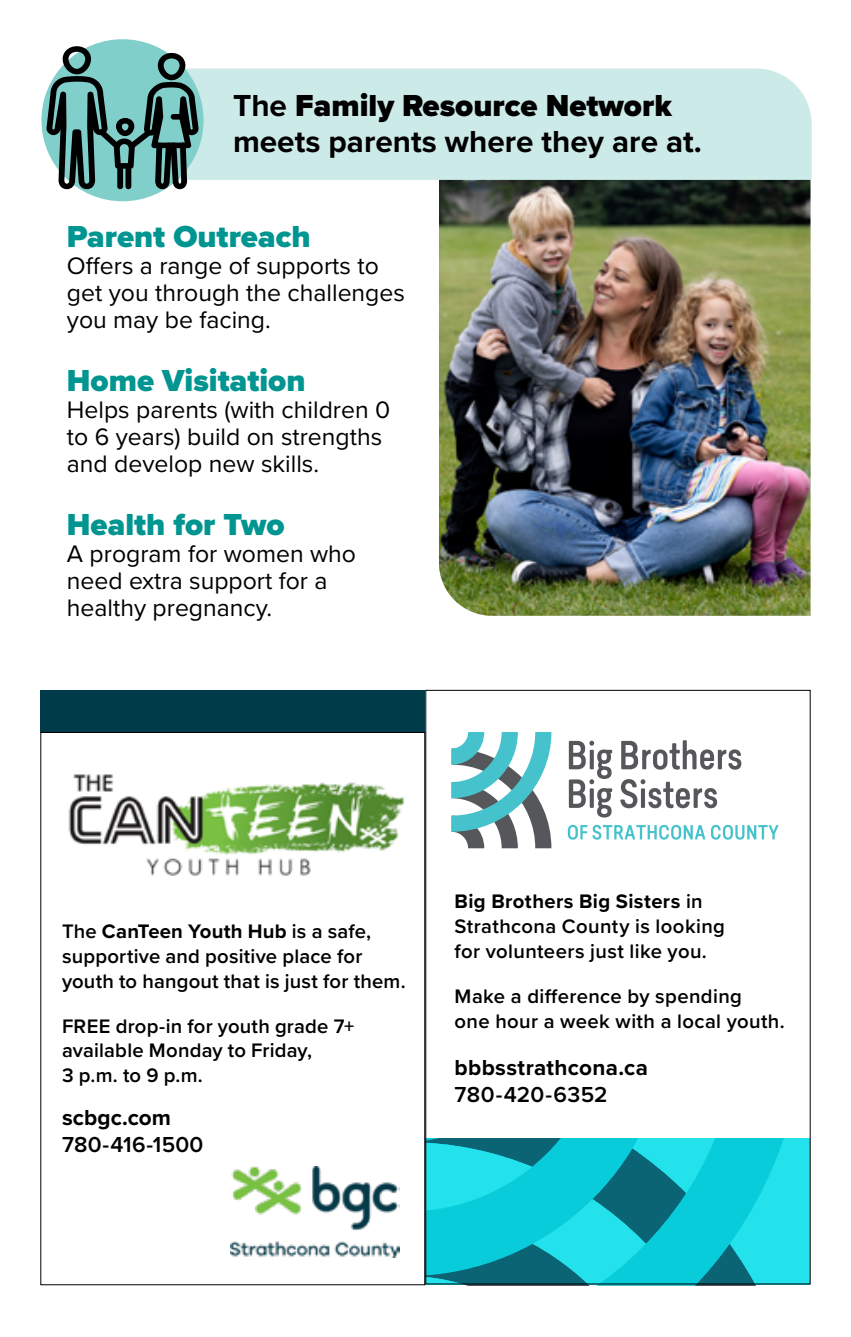
<style>
.page{position:relative;width:851px;height:1337px;background:#fff}
.page>*{position:absolute;margin:0;border:0;box-sizing:border-box;transform-origin:0 0}
.Body{font:700 31.5px/36px "Proxima Nova";color:#000}
.Body-2{font:900 31.5px "Proxima Nova";color:#009591}
.Body-3{font:24.75px/27px "Proxima Nova";color:#000}
.Program_detail_-_Date_time{font:700 22.5px/27px "Proxima Nova";letter-spacing:.015em;color:#000}
.Program_detail_-_Date_time-2{font:600 22.5px/27px "Proxima Nova";letter-spacing:.01em;color:#000}
.Program_detail_-_Date_time-3{font:600 20.25px/24.8px "Proxima Nova";letter-spacing:.015em;color:#000}
.s1{font-weight:900}
.s2{font-weight:700}
.s3{font-weight:600}
</style>
<div class="page">
<img style="left:439px;top:180px;width:371px;height:435px">
<img style="left:68px;top:774px;width:336px;height:102px">
<div style="left:40px;top:690px;width:385px;height:42px;background:#003b4a"></div>
<svg style="left:670px;top:1138px;width:134px;height:147px;background:#14ccd8"></svg>
<svg style="left:425px;top:1138px;width:245px;height:147px;background:#11b5c2"></svg>
<div style="left:199px;top:68px;width:612px;height:112px;background:#cceae7"></div>
<img style="left:230px;top:1166px;width:170px;height:91px">
<svg style="left:451px;top:732px;width:100px;height:116px"></svg>
<svg style="left:621px;top:740px;width:120px;height:29px"></svg>
<svg style="left:569px;top:740px;width:43px;height:77px"></svg>
<svg style="left:620px;top:779px;width:97px;height:29px"></svg>
<svg style="left:568px;top:825px;width:137px;height:14px"></svg>
<svg style="left:711px;top:825px;width:67px;height:14px"></svg>
<div style="left:41px;top:39px;width:162px;height:162px;background:#81cfcb;border-radius:50%"></div>
<svg style="left:46px;top:46px;width:153px;height:143px"></svg>
<p class="Body" style="left:233px;top:87px;width:470px">The <span class="s1">Family Resource Network </span>meets parents where they are at.</p>
<p class="Body-2" style="left:67px;top:213px;width:245px">Parent Outreach</p>
<p class="Body-3" style="left:67px;top:251px;width:339px">Offers a range of supports to get you through the challenges you may be facing.</p>
<p class="Body-2" style="left:67px;top:357px;width:240px">Home Visitation</p>
<p class="Body-3" style="left:67px;top:395px;width:325px">Helps parents (with children 0 to 6 years) build on strengths and develop new skills.</p>
<p class="Body-2" style="left:67px;top:501px;width:219px">Health for Two</p>
<p class="Body-3" style="left:67px;top:539px;width:290px">A program for women who need extra support for a healthy pregnancy.</p>
<p class="Program_detail_-_Date_time-3" style="left:62px;top:918px;width:345px">The <span class="s2">CanTeen Youth Hub</span> is a safe, supportive and positive place for youth to hangout that is just for them.</p>
<p class="Program_detail_-_Date_time-3" style="left:62px;top:1013px;width:294px">FREE drop-in for youth grade 7+ available Monday to Friday,<br>3 p.m. to 9 p.m.</p>
<p class="Program_detail_-_Date_time-2" style="left:62px;top:1103px;width:143px"><span class="s2">scbgc.com<br></span>780-416-1500</p>
<p class="Program_detail_-_Date_time-3" style="left:454px;top:888px;width:272px"><span class="s2">Big Brothers Big Sisters</span> in<br>Strathcona County is looking for volunteers just like you.</p>
<p class="Program_detail_-_Date_time-3" style="left:454px;top:983px;width:332px">Make a difference by spending<br>one hour a week with a local youth.</p>
<p class="Program_detail_-_Date_time" style="left:454px;top:1053px;width:195px">bbbsstrathcona.ca<br><span class="s3">780-420-6352</span></p>
</div>
